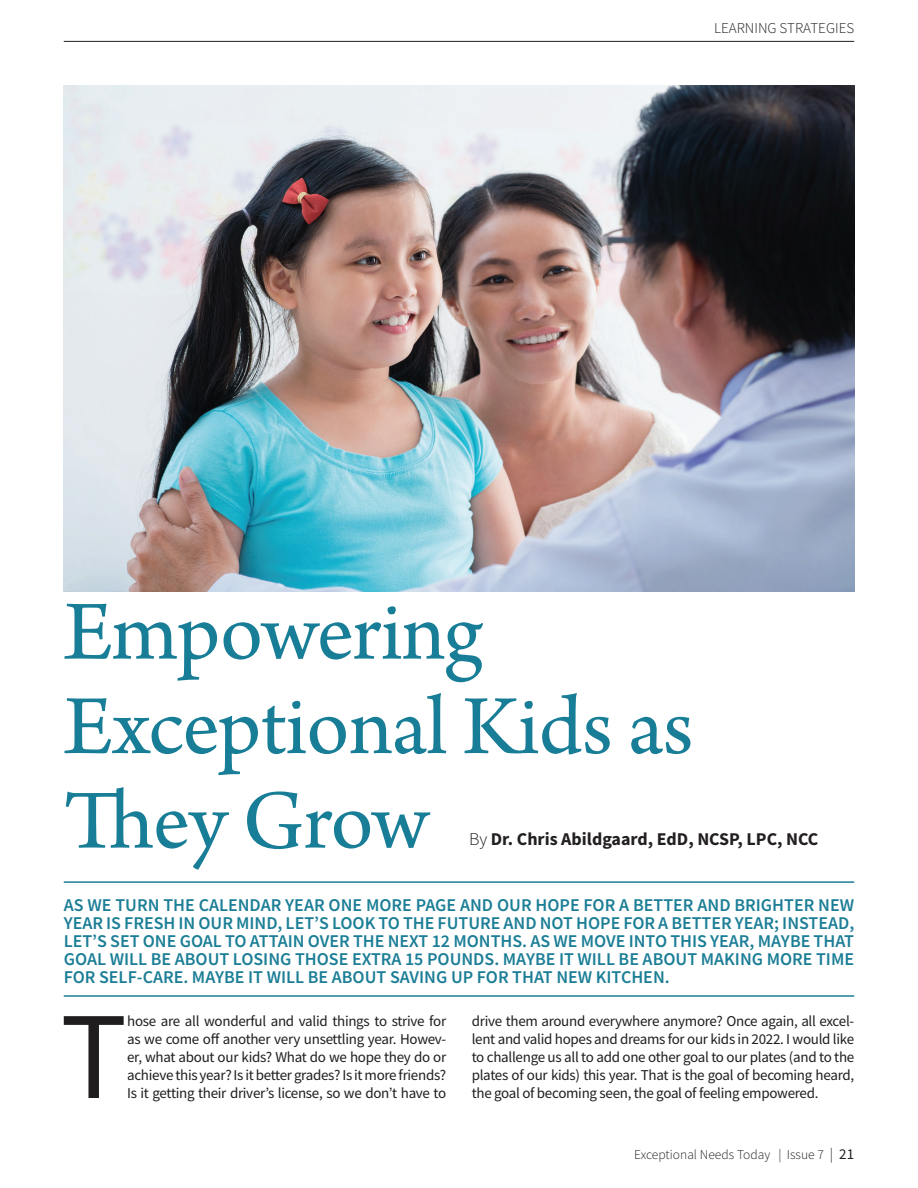
<style>
.page{position:relative;width:918px;height:1188px;background:#fff}
.page>*{position:absolute;margin:0;border:0;box-sizing:border-box;transform-origin:0 0}
.t1{font:124.8px "Source Sans Pro";color:#201d1e}
.t2{font:88.5px/94.5px "Arno Pro";letter-spacing:-.01em;color:#187d96}
.t3{font:600 18px/18px "Source Sans Pro";color:#1b7e96;text-align:justify}
.t4{font:700 18px "Source Sans Pro";color:#231f20}
.t5{font:15px/18px "Source Sans Pro";letter-spacing:-.02em;color:#201d1e;text-align:justify}
.t6{font:300 15px "Source Sans Pro";color:#231f20}
.t7{font:300 13.5px "Source Sans Pro";color:#231f20}
.s1{font-weight:300}
.s2{font-size:15px}
.s3{font-weight:400;font-size:15px}
</style>
<div class="page">
<img style="left:64px;top:85px;width:790px;height:507px">
<hr style="left:64px;top:881px;width:790px;height:2px;background:#1b7e96">
<hr style="left:64px;top:995px;width:790px;height:2px;background:#1b7e96">
<hr style="left:64px;top:41px;width:790px;height:1px;background:#231f20">
<p class="t6" style="left:714px;top:19px;width:142px">LEARNING STRATEGIES</p>
<h2 class="t2" style="left:64px;top:592px;width:631px">Empowering<br>Exceptional Kids as<br>They Grow</h2>
<p class="t4" style="left:469px;top:832px;width:351px"><span class="s1">By</span> Dr. Chris Abildgaard, EdD, NCSP, LPC, NCC</p>
<p class="t3" style="left:64px;top:895px;width:792px">AS WE TURN THE CALENDAR YEAR ONE MORE PAGE AND OUR HOPE FOR A BETTER AND BRIGHTER NEW YEAR IS FRESH IN OUR MIND, LET’S LOOK TO THE FUTURE AND NOT HOPE FOR A BETTER YEAR; INSTEAD, LET’S SET ONE GOAL TO ATTAIN OVER THE NEXT 12 MONTHS. AS WE MOVE INTO THIS YEAR, MAYBE THAT GOAL WILL BE ABOUT LOSING THOSE EXTRA 15 POUNDS. MAYBE IT WILL BE ABOUT MAKING MORE TIME FOR SELF-CARE. MAYBE IT WILL BE ABOUT SAVING UP FOR THAT NEW KITCHEN.</p>
<h1 class="t1" style="left:60px;top:1009px;width:68px">T</h1>
<p class="t5" style="left:127px;top:1013px;width:321px">hose are all wonderful and valid things to strive for as we come off another very unsettling year. Howev&shy;er, what about our kids? What do we hope they do or achieve this year? Is it better grades? Is it more friends?<br>Is it getting their driver’s license, so we don’t have to</p>
<p class="t5" style="left:472px;top:1013px;width:384px">drive them around everywhere anymore? Once again, all excel&shy;lent and valid hopes and dreams for our kids in 2022. I would like to challenge us all to add one other goal to our plates (and to the plates of our kids) this year. That is the goal of becoming heard, the goal of becoming seen, the goal of feeling empowered.</p>
<p class="t7" style="left:634px;top:1147px;width:222px">Exceptional Needs Today | Issue 7 <span class="s2">|</span> <span class="s3">21</span></p>
</div>
